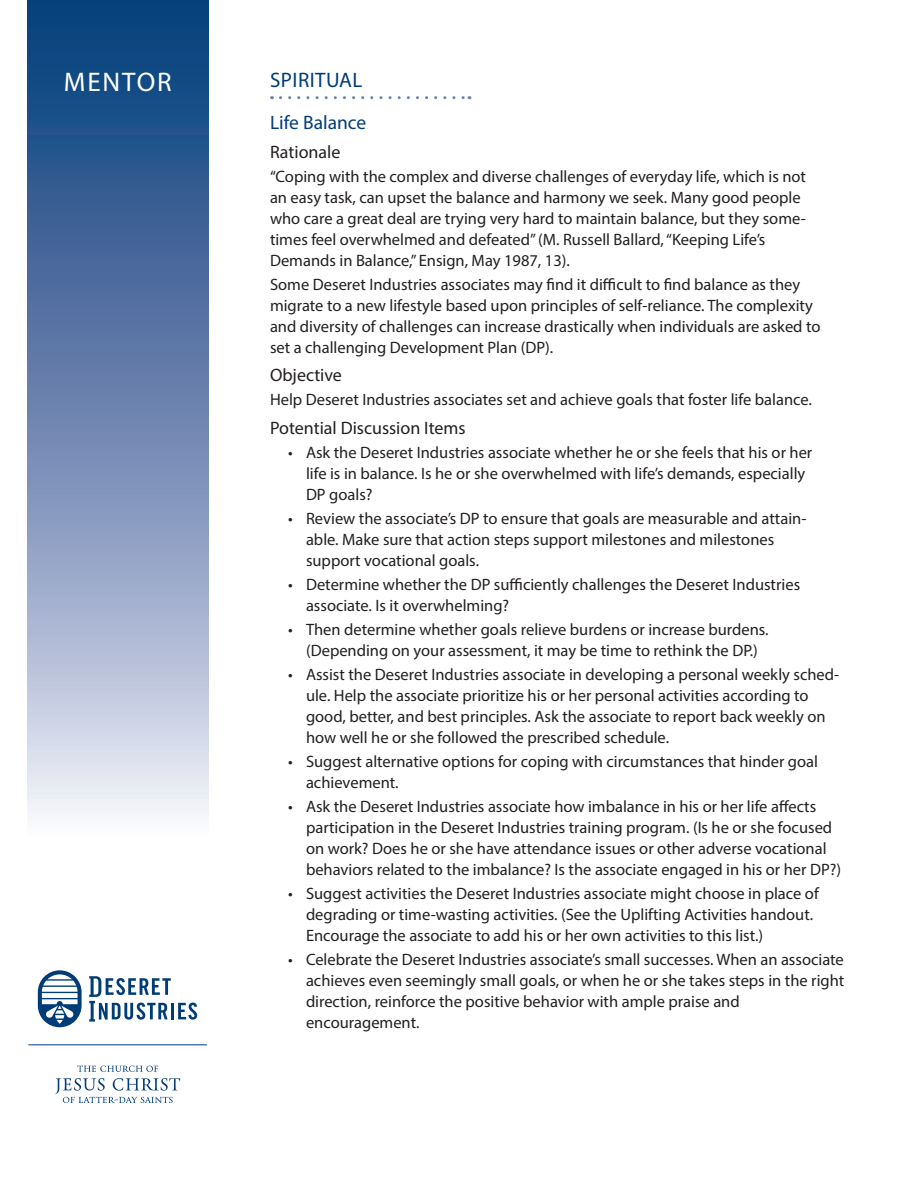
<style>
.page{position:relative;width:918px;height:1188px;background:#fff}
.page>*{position:absolute;margin:0;border:0;box-sizing:border-box;transform-origin:0 0}
.t1{font:27px "Myriad Pro";letter-spacing:.07em;color:#fff}
.Head_1a{font:21px "Myriad Pro";letter-spacing:.02em;color:#003d78}
.Head_1{font:19.5px "Myriad Pro";color:#003d78}
.head_2{font:18px "Myriad Pro";color:#231f20}
.bullet_para{font:16.5px/21px "Myriad Pro";color:#231f20}
.para{font:16.5px/21px "Myriad Pro";color:#231f20}
</style>
<div class="page">
<svg style="left:27px;top:0;width:182px;height:1104px"></svg>
<svg style="left:38px;top:970px;width:44px;height:57px"></svg>
<hr style="left:171px;top:1003px;width:3px;height:16px;background:#003d78">
<svg style="left:178px;top:1003px;width:19px;height:17px"></svg>
<svg style="left:89px;top:976px;width:82px;height:46px"></svg>
<svg style="left:77px;top:1066px;width:81px;height:6px"></svg>
<svg style="left:55px;top:1078px;width:125px;height:25px"></svg>
<hr style="left:28px;top:1044px;width:179px;height:1px;background:#003d78">
<svg style="left:280px;top:96px;width:190px;height:3px"></svg>
<h1 class="t1" style="left:64px;top:66px;width:109px">MENTOR</h1>
<p class="Head_1a" style="left:270px;top:67px;width:94px">SPIRITUAL</p>
<p class="Head_1" style="left:270px;top:111px;width:98px">Life Balance</p>
<p class="head_2" style="left:270px;top:141px;width:72px">Rationale</p>
<p class="para" style="left:270px;top:165px;width:538px">“Coping with the complex and diverse challenges of everyday life, which is not an easy task, can upset the balance and harmony we seek. Many good people who care a great deal are trying very hard to maintain balance, but they some&shy;times feel overwhelmed and defeated” (M. Russell Ballard, “Keeping Life’s Demands in Balance,” Ensign, May 1987, 13).</p>
<p class="para" style="left:270px;top:273px;width:552px">Some Deseret Industries associates may find it difficult to find balance as they migrate to a new lifestyle based upon principles of self-reliance. The complexity and diversity of challenges can increase drastically when individuals are asked to set a challenging Development Plan (DP).</p>
<p class="head_2" style="left:270px;top:364px;width:73px">Objective</p>
<p class="para" style="left:270px;top:389px;width:543px">Help Deseret Industries associates set and achieve goals that foster life balance.</p>
<p class="head_2" style="left:270px;top:417px;width:197px">Potential Discussion Items</p>
<p class="bullet_para" style="left:306px;top:441px;width:508px;text-indent:-18px">• Ask the Deseret Industries associate whether he or she feels that his or her life is in balance. Is he or she overwhelmed with life’s demands, especially<br>DP goals?</p>
<p class="bullet_para" style="left:306px;top:507px;width:502px;text-indent:-18px">• Review the associate’s DP to ensure that goals are measurable and attain&shy;able. Make sure that action steps support milestones and milestones support vocational goals.</p>
<p class="bullet_para" style="left:306px;top:573px;width:496px;text-indent:-18px">• Determine whether the DP sufficiently challenges the Deseret Industries associate. Is it overwhelming?</p>
<p class="bullet_para" style="left:288px;top:618px;width:482px;text-align:center">• Then determine whether goals relieve burdens or increase burdens. (Depending on your assessment, it may be time to rethink the DP.)</p>
<p class="bullet_para" style="left:306px;top:663px;width:535px;text-indent:-18px">• Assist the Deseret Industries associate in developing a personal weekly sched&shy;ule. Help the associate prioritize his or her personal activities according to good, better, and best principles. Ask the associate to report back weekly on how well he or she followed the prescribed schedule.</p>
<p class="bullet_para" style="left:306px;top:750px;width:514px;text-indent:-18px">• Suggest alternative options for coping with circumstances that hinder goal achievement.</p>
<p class="bullet_para" style="left:306px;top:795px;width:537px;text-indent:-18px">• Ask the Deseret Industries associate how imbalance in his or her life affects participation in the Deseret Industries training program. (Is he or she focused on work? Does he or she have attendance issues or other adverse vocational behaviors related to the imbalance? Is the associate engaged in his or her DP?)</p>
<p class="bullet_para" style="left:306px;top:882px;width:514px;text-indent:-18px">• Suggest activities the Deseret Industries associate might choose in place of degrading or time-wasting activities. (See the Uplifting Activities handout.<br>Encourage the associate to add his or her own activities to this list.)</p>
<p class="bullet_para" style="left:306px;top:948px;width:540px;text-indent:-18px">• Celebrate the Deseret Industries associate’s small successes. When an associate achieves even seemingly small goals, or when he or she takes steps in the right direction, reinforce the positive behavior with ample praise and encouragement.</p>
</div>
